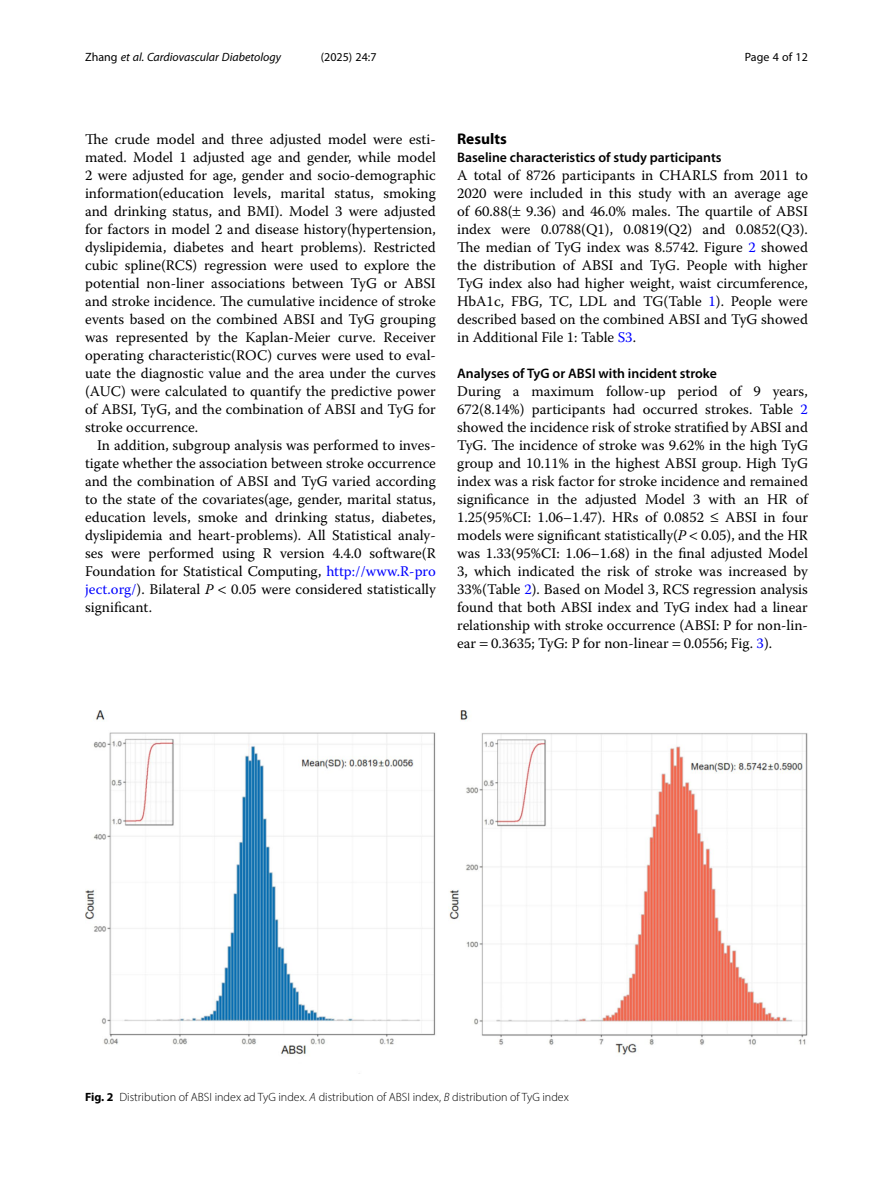
<style>
.page{position:relative;width:893px;height:1191px;background:#fff}
.page>*{position:absolute;margin:0;border:0;box-sizing:border-box;transform-origin:0 0}
.Head_1{font:700 15.45px "Myriad Pro";color:#000}
.Body_Text{font:14.7px/18px "Warnock Pro";color:#000;text-align:justify}
.Body_Text_Indent{font:14.7px/18px "Warnock Pro";color:#000;text-align:justify}
.Head_2_After_1{font:600 13.8px "Myriad Pro";color:#000}
.Head_2{font:600 13.8px "Myriad Pro";color:#000}
.Figure_Caption{font:300 12px "Myriad Pro";color:#000}
.t1{font:italic 12px "Myriad Pro";color:#000}
.t2{font:12px "Myriad Pro";color:#000}
.s1{font-style:normal}
.s2{color:#00f}
.s3{font-style:italic}
.s4{font-weight:700}
</style>
<div class="page">
<img style="left:85px;top:710px;width:723px;height:364px">
<p class="t1" style="left:85px;top:50px;width:198px"><span class="s1">Zhang</span> et al. Cardiovascular Diabetology</p>
<p class="t2" style="left:321px;top:50px;width:57px">(2025) 24:7</p>
<p class="t2" style="left:745px;top:50px;width:65px">Page 4 of 12</p>
<p class="Body_Text" style="left:85px;top:130px;width:352px">The crude model and three adjusted model were esti&shy;mated. Model 1 adjusted age and gender, while model 2 were adjusted for age, gender and socio-demographic information(education levels, marital status, smoking and drinking status, and BMI). Model 3 were adjusted for factors in model 2 and disease history(hypertension, dyslipidemia, diabetes and heart problems). Restricted cubic spline(RCS) regression were used to explore the potential non-liner associations between TyG or ABSI and stroke incidence. The cumulative incidence of stroke events based on the combined ABSI and TyG grouping was represented by the Kaplan-Meier curve. Receiver operating characteristic(ROC) curves were used to eval&shy;uate the diagnostic value and the area under the curves (AUC) were calculated to quantify the predictive power of ABSI, TyG, and the combination of ABSI and TyG for stroke occurrence.</p>
<p class="Body_Text_Indent" style="left:85px;top:436px;width:352px;text-indent:12px">In addition, subgroup analysis was performed to inves&shy;tigate whether the association between stroke occurrence and the combination of ABSI and TyG varied according to the state of the covariates(age, gender, marital status, education levels, smoke and drinking status, diabetes, dyslipidemia and heart-problems). All Statistical analy&shy;ses were performed using R version 4.4.0 software(R Foundation for Statistical Computing, <span class="s2">http://www.R-pro ject.org/</span>). Bilateral <span class="s3">P</span> 0.05 were considered statistically significant.</p>
<p class="Head_1" style="left:457px;top:129px;width:51px">Results</p>
<p class="Head_2_After_1" style="left:457px;top:149px;width:266px">Baseline characteristics of study participants</p>
<p class="Body_Text" style="left:457px;top:166px;width:352px">A total of 8726 participants in CHARLS from 2011 to 2020 were included in this study with an average age of 60.88( 9.36) and 46.0% males. The quartile of ABSI index were 0.0788(Q1), 0.0819(Q2) and 0.0852(Q3).<br>The median of TyG index was 8.5742. Figure <span class="s2">2</span> showed the distribution of ABSI and TyG. People with higher TyG index also had higher weight, waist circumference, HbA1c, FBG, TC, LDL and TG(Table <span class="s2">1</span>). People were described based on the combined ABSI and TyG showed in Additional File 1: Table <span class="s2">S3</span>.</p>
<p class="Head_2" style="left:457px;top:365px;width:261px">Analyses of TyG or ABSI with incident stroke</p>
<p class="Body_Text" style="left:457px;top:382px;width:352px">During a maximum follow-up period of 9 years, 672(8.14%) participants had occurred strokes. Table <span class="s2">2 </span>showed the incidence risk of stroke stratified by ABSI and TyG. The incidence of stroke was 9.62% in the high TyG group and 10.11% in the highest ABSI group. High TyG index was a risk factor for stroke incidence and remained significance in the adjusted Model 3 with an HR of 1.25(95%CI: 1.06–1.47). HRs of 0.0852 ≤ ABSI in four models were significant statistically(<span class="s3">P</span> 0.05), and the HR was 1.33(95%CI: 1.06–1.68) in the final adjusted Model 3, which indicated the risk of stroke was increased by 33%(Table <span class="s2">2</span>). Based on Model 3, RCS regression analysis found that both ABSI index and TyG index had a linear relationship with stroke occurrence (ABSI: P for non-lin&shy;ear 0.3635; TyG: P for non-linear 0.0556; Fig. <span class="s2">3</span>).</p>
<p class="Figure_Caption" style="left:85px;top:1089px;width:485px"><span class="s4">Fig. 2</span> Distribution of ABSI index ad TyG index. <span class="s3">A</span> distribution of ABSI index, <span class="s3">B</span> distribution of TyG index</p>
</div>
